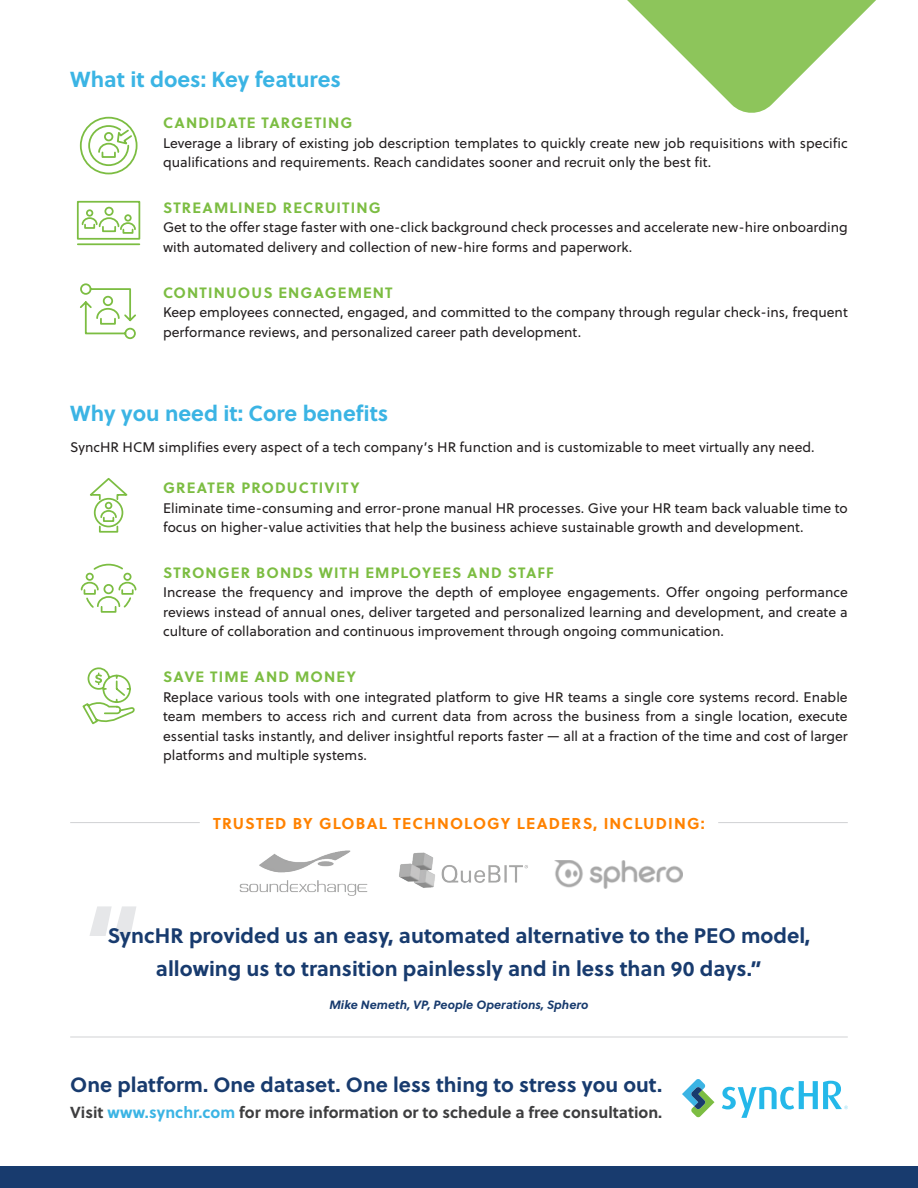
<style>
.page{position:relative;width:918px;height:1188px;background:#fff}
.page>*{position:absolute;margin:0;border:0;box-sizing:border-box;transform-origin:0 0}
.t1{font:700 21.75px "Soleil";color:#3bb4e4}
.t2{font:700 21px/33px "Soleil";color:#183b6e;text-align:center}
.t3{font:700 20.7px "Soleil";color:#183b6e}
.t4{font:700 15.9px "Soleil";color:#3e3e3f}
.t5{font:700 15.75px "Soleil";letter-spacing:.075em;color:#ff8200}
.t6{font:700 15px "Soleil";letter-spacing:.075em;color:#7cbd42}
.t7{font:13.8px/19.5px "Soleil";color:#231f20}
.t8{font:italic 700 12px "Soleil";color:#183b6e}
.s1{color:#3bb4e4}
</style>
<div class="page">
<div style="left:0;top:1166px;width:918px;height:22px;background:#183b6e"></div>
<svg style="left:627px;top:0;width:249px;height:113px;fill:#8dc55b"></svg>
<div style="left:124px;top:214px;width:8px;height:8px;border:2px solid #7cbd42;border-radius:50%"></div>
<div style="left:123px;top:229px;width:10px;height:5px;border:2px solid #7cbd42"></div>
<div style="left:86px;top:209px;width:7px;height:8px;border:2px solid #7cbd42;border-radius:50%"></div>
<div style="left:104px;top:207px;width:10px;height:9px;border:2px solid #7cbd42;border-radius:50%"></div>
<div style="left:102px;top:226px;width:14px;height:6px;border:2px solid #7cbd42"></div>
<svg style="left:81px;top:216px;width:55px;height:15px"></svg>
<div style="left:77px;top:201px;width:63px;height:39px;border:2px solid #7cbd42"></div>
<hr style="left:78px;top:243px;width:61px;height:2px;background:#7cbd42">
<svg style="left:80px;top:563px;width:57px;height:50px"></svg>
<svg style="left:89px;top:906px;width:47px;height:30px"></svg>
<img style="left:239px;top:850px;width:129px;height:46px">
<img style="left:399px;top:852px;width:129px;height:36px">
<img style="left:555px;top:861px;width:127px;height:28px">
<svg style="left:682px;top:1079px;width:32px;height:39px"></svg>
<svg style="left:722px;top:1081px;width:126px;height:37px"></svg>
<hr style="left:70px;top:1037px;width:778px;height:1px;background:#d1d2d4">
<hr style="left:70px;top:822px;width:130px;height:1px;background:#d1d2d4">
<hr style="left:718px;top:822px;width:130px;height:1px;background:#d1d2d4">
<svg style="left:82px;top:667px;width:53px;height:58px"></svg>
<svg style="left:90px;top:478px;width:38px;height:55px"></svg>
<svg style="left:80px;top:283px;width:56px;height:57px"></svg>
<svg style="left:79px;top:116px;width:59px;height:59px"></svg>
<p class="t1" style="left:70px;top:62px;width:272px">What it does: Key features</p>
<p class="t6" style="left:163px;top:111px;width:191px">CANDIDATE TARGETING</p>
<p class="t7" style="left:163px;top:133px;width:686px">Leverage a library of existing job description templates to quickly create new job requisitions with specific qualifications and requirements. Reach candidates sooner and recruit only the best fit.</p>
<p class="t6" style="left:163px;top:196px;width:219px">STREAMLINED RECRUITING</p>
<p class="t7" style="left:163px;top:217px;width:686px">Get to the offer stage faster with one-click background check processes and accelerate new-hire onboarding with automated delivery and collection of new-hire forms and paperwork.</p>
<p class="t6" style="left:163px;top:281px;width:231px">CONTINUOUS ENGAGEMENT</p>
<p class="t7" style="left:163px;top:302px;width:686px">Keep employees connected, engaged, and committed to the company through regular check-ins, frequent performance reviews, and personalized career path development.</p>
<p class="t1" style="left:70px;top:397px;width:320px">Why you need it: Core benefits</p>
<p class="t7" style="left:70px;top:437px;width:746px">SyncHR HCM simplifies every aspect of a tech company’s HR function and is customizable to meet virtually any need.</p>
<p class="t6" style="left:163px;top:476px;width:198px">GREATER PRODUCTIVITY</p>
<p class="t7" style="left:163px;top:498px;width:686px">Eliminate time-consuming and error-prone manual HR processes. Give your HR team back valuable time to focus on higher-value activities that help the business achieve sustainable growth and development.</p>
<p class="t6" style="left:163px;top:561px;width:392px">STRONGER BONDS WITH EMPLOYEES AND STAFF</p>
<p class="t7" style="left:163px;top:582px;width:686px;text-align:justify">Increase the frequency and improve the depth of employee engagements. Offer ongoing performance reviews instead of annual ones, deliver targeted and personalized learning and development, and create a culture of collaboration and continuous improvement through ongoing communication.</p>
<p class="t6" style="left:163px;top:665px;width:194px">SAVE TIME AND MONEY</p>
<p class="t7" style="left:163px;top:687px;width:686px;text-align:justify">Replace various tools with one integrated platform to give HR teams a single core systems record. Enable team members to access rich and current data from across the business from a single location, execute essential tasks instantly, and deliver insightful reports faster — all at a fraction of the time and cost of larger platforms and multiple systems.</p>
<p class="t5" style="left:213px;top:811px;width:493px">TRUSTED BY GLOBAL TECHNOLOGY LEADERS, INCLUDING:</p>
<p class="t2" style="left:107px;top:918px;width:705px">SyncHR provided us an easy, automated alternative to the PEO model, allowing us to transition painlessly and in less than 90 days.”</p>
<p class="t8" style="left:329px;top:996px;width:261px">Mike Nemeth, VP, People Operations, Sphero</p>
<p class="t3" style="left:70px;top:1069px;width:593px">One platform. One dataset. One less thing to stress you out.</p>
<p class="t4" style="left:70px;top:1100px;width:593px">Visit <span class="s1">www.synchr.com</span> for more information or to schedule a free consultation.</p>
</div>
